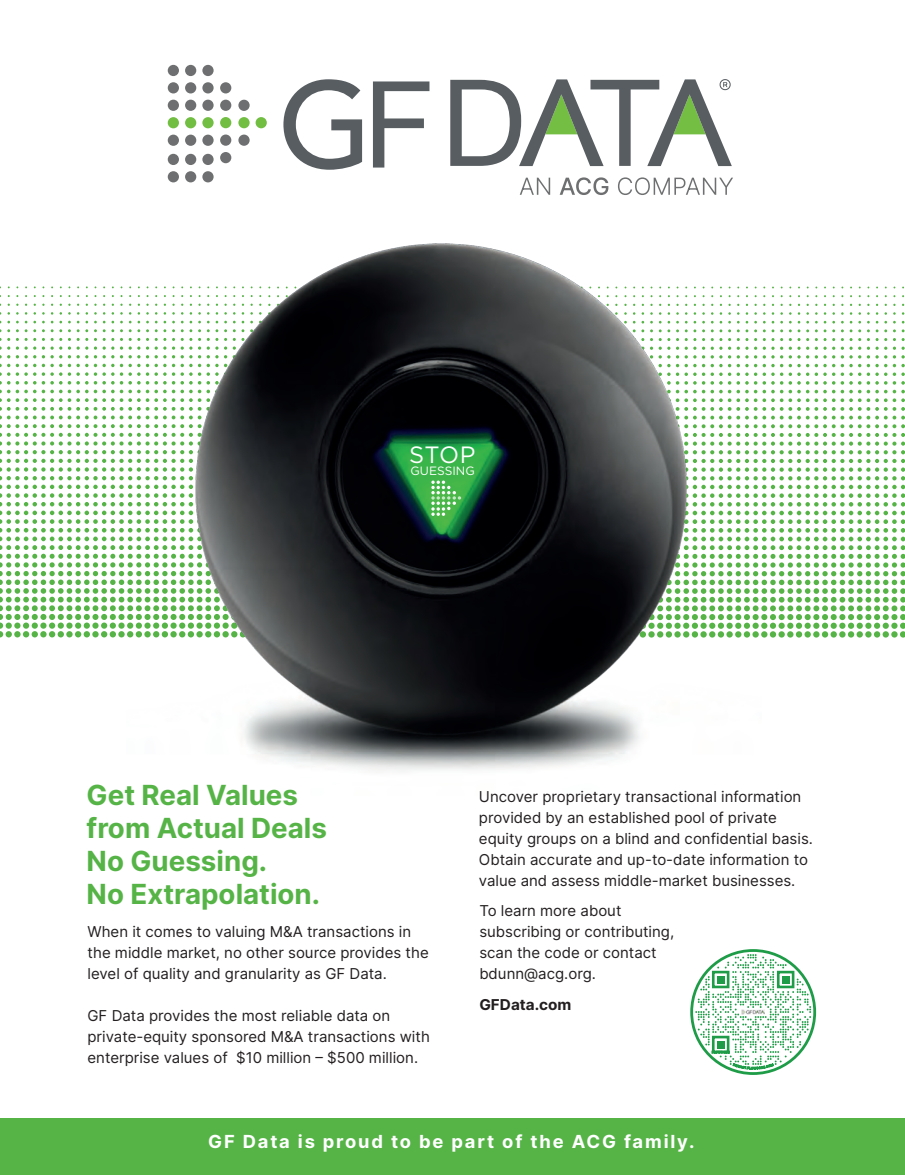
<style>
.page{position:relative;width:905px;height:1175px;background:#fff}
.page>*{position:absolute;margin:0;border:0;box-sizing:border-box;transform-origin:0 0}
.t1{font:700 27.75px/33.3px "Inter";color:#56b447}
.t2{font:23.55px "Gotham";color:#fff}
.t3{font:700 18px "Inter";letter-spacing:.1em;color:#fff}
.t4{font:15px/21px "Inter";color:#231f20}
.t5{font:700 15px "Inter";color:#231f20}
.t6{font:12px "Gotham";color:#fff}
</style>
<div class="page">
<svg style="left:120px;top:338px;width:4px;height:20px"></svg>
<svg style="left:103px;top:329px;width:11px;height:3px"></svg>
<svg style="left:94px;top:338px;width:20px;height:20px"></svg>
<svg style="left:94px;top:364px;width:30px;height:20px"></svg>
<svg style="left:92px;top:390px;width:33px;height:247px"></svg>
<div style="left:92px;top:622px;width:7px;height:6px;background:#56b447;border-radius:50%"></div>
<div style="left:92px;top:631px;width:7px;height:6px;background:#56b447;border-radius:50%"></div>
<svg style="left:77px;top:329px;width:11px;height:3px"></svg>
<svg style="left:68px;top:338px;width:20px;height:20px"></svg>
<svg style="left:51px;top:329px;width:11px;height:3px"></svg>
<svg style="left:42px;top:338px;width:20px;height:20px"></svg>
<svg style="left:25px;top:329px;width:11px;height:3px"></svg>
<svg style="left:16px;top:338px;width:20px;height:20px"></svg>
<svg style="left:0;top:329px;width:10px;height:3px"></svg>
<svg style="left:0;top:338px;width:10px;height:20px"></svg>
<svg style="left:0;top:364px;width:89px;height:20px"></svg>
<svg style="left:0;top:390px;width:90px;height:247px"></svg>
<svg style="left:893px;top:329px;width:11px;height:3px"></svg>
<svg style="left:884px;top:338px;width:20px;height:20px"></svg>
<svg style="left:858px;top:338px;width:20px;height:20px"></svg>
<svg style="left:832px;top:338px;width:20px;height:20px"></svg>
<svg style="left:813px;top:364px;width:92px;height:273px"></svg>
<svg style="left:806px;top:338px;width:20px;height:20px"></svg>
<div style="left:804px;top:622px;width:6px;height:7px;background:#56b447;border-radius:50%"></div>
<div style="left:804px;top:631px;width:7px;height:6px;background:#56b447;border-radius:50%"></div>
<div style="left:796px;top:622px;width:6px;height:7px;background:#56b447;border-radius:50%"></div>
<div style="left:787px;top:622px;width:6px;height:7px;background:#56b447;border-radius:50%"></div>
<svg style="left:787px;top:631px;width:15px;height:6px"></svg>
<svg style="left:780px;top:338px;width:20px;height:20px"></svg>
<div style="left:778px;top:622px;width:6px;height:7px;background:#56b447;border-radius:50%"></div>
<div style="left:778px;top:631px;width:7px;height:6px;background:#56b447;border-radius:50%"></div>
<div style="left:770px;top:622px;width:6px;height:7px;background:#56b447;border-radius:50%"></div>
<div style="left:769px;top:631px;width:7px;height:6px;background:#56b447;border-radius:50%"></div>
<div style="left:761px;top:622px;width:6px;height:7px;background:#56b447;border-radius:50%"></div>
<svg style="left:762px;top:338px;width:12px;height:20px"></svg>
<svg style="left:761px;top:631px;width:6px;height:6px"></svg>
<svg style="left:761px;top:364px;width:58px;height:256px"></svg>
<img style="left:127px;top:243px;width:632px;height:529px">
<svg style="left:424px;top:364px;width:82px;height:256px;background:#12321d"></svg>
<div style="left:168px;top:65px;width:11px;height:11px;background:#6e6f70;border-radius:50%"></div>
<div style="left:168px;top:82px;width:11px;height:11px;background:#6e6f70;border-radius:50%"></div>
<div style="left:168px;top:154px;width:11px;height:11px;background:#6e6f70;border-radius:50%"></div>
<div style="left:168px;top:171px;width:11px;height:11px;background:#6e6f70;border-radius:50%"></div>
<div style="left:168px;top:100px;width:11px;height:11px;background:#6e6f70;border-radius:50%"></div>
<div style="left:168px;top:117px;width:11px;height:11px;background:#72be43;border-radius:50%"></div>
<div style="left:168px;top:135px;width:11px;height:11px;background:#6e6f70;border-radius:50%"></div>
<div style="left:185px;top:65px;width:11px;height:11px;background:#6e6f70;border-radius:50%"></div>
<div style="left:185px;top:82px;width:11px;height:11px;background:#6e6f70;border-radius:50%"></div>
<div style="left:185px;top:154px;width:11px;height:11px;background:#6e6f70;border-radius:50%"></div>
<div style="left:185px;top:171px;width:11px;height:11px;background:#6e6f70;border-radius:50%"></div>
<div style="left:185px;top:100px;width:11px;height:11px;background:#6e6f70;border-radius:50%"></div>
<div style="left:185px;top:117px;width:11px;height:11px;background:#72be43;border-radius:50%"></div>
<div style="left:185px;top:135px;width:11px;height:11px;background:#6e6f70;border-radius:50%"></div>
<div style="left:202px;top:65px;width:12px;height:11px;background:#6e6f70;border-radius:50%"></div>
<div style="left:202px;top:82px;width:12px;height:11px;background:#6e6f70;border-radius:50%"></div>
<div style="left:202px;top:154px;width:12px;height:11px;background:#6e6f70;border-radius:50%"></div>
<div style="left:202px;top:171px;width:12px;height:11px;background:#6e6f70;border-radius:50%"></div>
<div style="left:202px;top:100px;width:12px;height:11px;background:#6e6f70;border-radius:50%"></div>
<div style="left:202px;top:117px;width:12px;height:11px;background:#72be43;border-radius:50%"></div>
<div style="left:220px;top:82px;width:11px;height:11px;background:#6e6f70;border-radius:50%"></div>
<div style="left:220px;top:100px;width:11px;height:11px;background:#6e6f70;border-radius:50%"></div>
<div style="left:220px;top:117px;width:11px;height:11px;background:#72be43;border-radius:50%"></div>
<div style="left:220px;top:134px;width:11px;height:12px;background:#6e6f70;border-radius:50%"></div>
<div style="left:238px;top:100px;width:12px;height:11px;background:#6e6f70;border-radius:50%"></div>
<div style="left:238px;top:117px;width:12px;height:11px;background:#72be43;border-radius:50%"></div>
<div style="left:238px;top:135px;width:12px;height:11px;background:#6e6f70;border-radius:50%"></div>
<div style="left:255px;top:117px;width:12px;height:11px;background:#72be43;border-radius:50%"></div>
<div style="left:220px;top:152px;width:11px;height:11px;background:#6e6f70;border-radius:50%"></div>
<div style="left:202px;top:135px;width:12px;height:11px;background:#6e6f70;border-radius:50%"></div>
<svg style="left:373px;top:81px;width:56px;height:86px"></svg>
<svg style="left:450px;top:79px;width:140px;height:87px"></svg>
<svg style="left:590px;top:79px;width:142px;height:87px"></svg>
<svg style="left:283px;top:79px;width:79px;height:91px"></svg>
<svg style="left:520px;top:178px;width:30px;height:17px"></svg>
<svg style="left:559px;top:177px;width:49px;height:18px"></svg>
<svg style="left:618px;top:177px;width:82px;height:18px"></svg>
<svg style="left:703px;top:178px;width:30px;height:17px"></svg>
<svg style="left:719px;top:79px;width:11px;height:11px"></svg>
<div style="left:0;top:1117px;width:905px;height:58px;background:#56b447"></div>
<svg style="left:798px;top:978px;width:13px;height:75px"></svg>
<svg style="left:695px;top:954px;width:94px;height:121px"></svg>
<svg style="left:691px;top:950px;width:123px;height:123px"></svg>
<div style="left:690px;top:949px;width:126px;height:126px;border:3px solid #1e9c47;border-radius:50%"></div>
<h2 class="t2" style="left:409px;top:440px;width:68px">STOP</h2>
<p class="t6" style="left:410px;top:463px;width:66px">GUESSING</p>
<h1 class="t1" style="left:87px;top:777px;width:242px">Get Real Values from Actual Deals<br>No Guessing.<br>No Extrapolation.</h1>
<p class="t4" style="left:87px;top:920px;width:343px">When it comes to valuing M&amp;A transactions in the middle market, no other source provides the level of quality and granularity as GF Data.</p>
<p class="t4" style="left:87px;top:1004px;width:344px">GF Data provides the most reliable data on private-equity sponsored M&amp;A transactions with enterprise values of $10 million – $500 million.</p>
<p class="t4" style="left:479px;top:786px;width:335px">Uncover proprietary transactional information provided by an established pool of private equity groups on a blind and confidential basis.<br>Obtain accurate and up-to-date information to value and assess middle-market businesses.</p>
<p class="t4" style="left:479px;top:899px;width:196px">To learn more about subscribing or contributing, scan the code or contact bdunn@acg.org.</p>
<p class="t5" style="left:479px;top:994px;width:94px">GFData.com</p>
<p class="t3" style="left:208px;top:1128px;width:488px">GF Data is proud to be part of the ACG family.</p>
</div>
